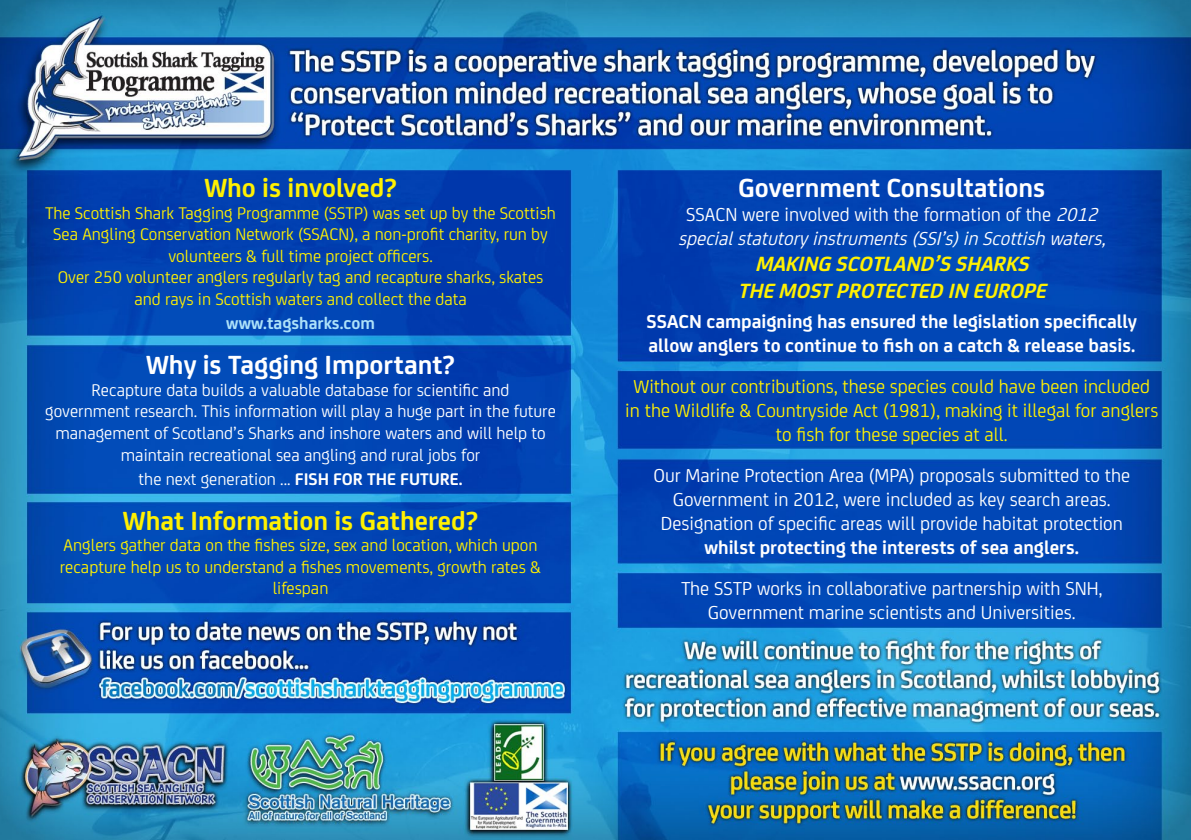
<style>
.page{position:relative;width:1191px;height:840px;background:#fff}
.page>*{position:absolute;margin:0;border:0;box-sizing:border-box;transform-origin:0 0}
.t1{font:700 28px "FS Joey";color:#fff}
.t2{font:700 28px "FS Joey";color:#fff101}
.t3{font:italic 700 22px/26.4px "FS Joey";color:#fff101;text-align:center}
.t4{font:20px/24px "FS Joey";color:#fff;text-align:center}
.t5{font:20px/24px "FS Joey";color:#fff101;text-align:center}
.t6{font:700 20px/24px "FS Joey";color:#fff}
.t7{font:italic 20px/24px "FS Joey";color:#fff;text-align:center}
.t8{font:18px/21.6px "FS Joey";color:#fff101;text-align:center}
.t9{font:18px/21.6px "FS Joey";color:#fff;text-align:center}
.t10{font:700 18px "FS Joey";color:#ade1f9}
.s1{font-weight:700}
.s2{font-style:normal}
</style>
<div class="page">
<img style="left:0;top:0;width:1191px;height:839px">
<h1 class="t2" style="left:204px;top:166px;width:194px">Who is involved?</h1>
<p class="t8" style="left:45px;top:201px;width:512px">The Scottish Shark Tagging Programme (SSTP) was set up by the Scottish Sea Angling Conservation Network (SSACN), a non-profit charity, run by volunteers &amp; full time project officers.<br>Over 250 volunteer anglers regularly tag and recapture sharks, skates and rays in Scottish waters and collect the data</p>
<p class="t10" style="left:226px;top:309px;width:150px">www.tagsharks.com</p>
<h1 class="t1" style="left:146px;top:343px;width:310px">Why is Tagging Important?</h1>
<p class="t9" style="left:45px;top:377px;width:512px">Recapture data builds a valuable database for scientific and<br>government research. This information will play a huge part in the future management of Scotland’s Sharks and inshore waters and will help to maintain recreational sea angling and rural jobs for</p>
<p class="t9" style="left:139px;top:466px;width:325px">the next generation ... <span class="s1">FISH FOR THE FUTURE.</span></p>
<h1 class="t2" style="left:123px;top:499px;width:357px">What Information is Gathered?</h1>
<p class="t8" style="left:60px;top:533px;width:483px">Anglers gather data on the fishes size, sex and location, which upon recapture help us to understand a fishes movements, growth rates &amp; lifespan</p>
<h1 class="t1" style="left:738px;top:166px;width:308px">Government Consultations</h1>
<p class="t7" style="left:678px;top:201px;width:434px"><span class="s2">SSACN were involved with the formation of the</span> 2012 specialstatutoryinstruments(SSI’s)inScottishwaters,</p>
<p class="t3" style="left:738px;top:249px;width:316px">MAKING SCOTLAND’SSHARKS<br>THEMOSTPROTECTED IN EUROPE</p>
<p class="t6" style="left:646px;top:307px;width:492px">SSACN campaigning has ensured the legislation specifically allow anglers to continue to fish on a catch &amp; release basis.</p>
<p class="t5" style="left:625px;top:372px;width:534px">Without our contributions, these species could have been included in the Wildlife &amp; Countryside Act (1981), making it illegal for anglers to fish for these species at all.</p>
<p class="t4" style="left:653px;top:461px;width:478px">Our Marine Protection Area (MPA) proposals submitted to the<br>Government in 2012, were included as key search areas.<br>Designation of specific areas will provide habitat protection</p>
<p class="t6" style="left:704px;top:533px;width:376px">whilst protecting the interests of sea anglers.</p>
<p class="t4" style="left:681px;top:574px;width:423px">The SSTP works in collaborative partnership with SNH,<br>Government marine scientists and Universities.</p>
</div>
